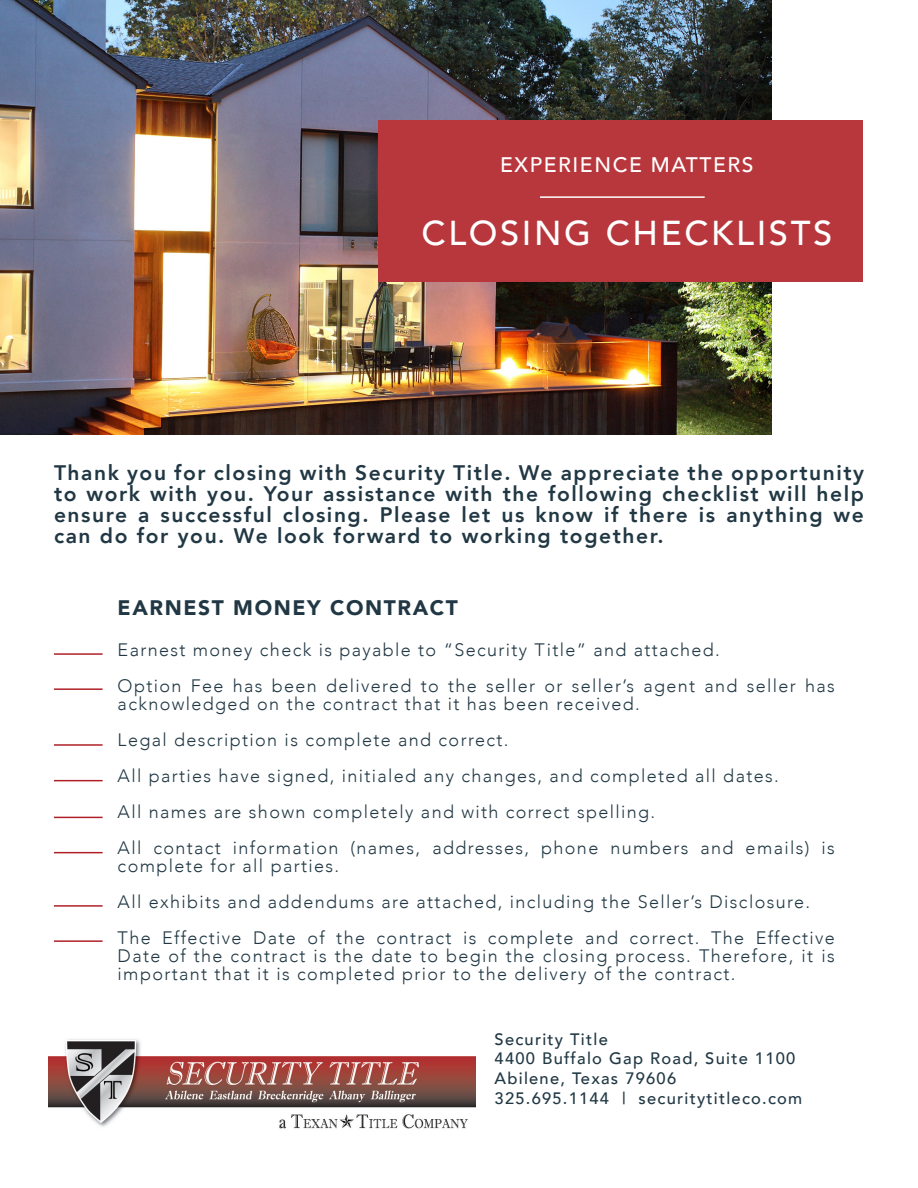
<style>
.page{position:relative;width:918px;height:1188px;background:#fff}
.page>*{position:absolute;margin:0;border:0;box-sizing:border-box;transform-origin:0 0}
.t1{font:500 34.5px "Avenir";letter-spacing:.075em;color:#fff}
.t2{font:800 21px/21px "Avenir";letter-spacing:.075em;color:#213844;text-align:justify}
.t3{font:900 21px "Avenir";letter-spacing:.075em;color:#213844}
.t4{font:500 21px "Avenir";letter-spacing:.075em;color:#fff}
.t5{font:300 18px/18px "Avenir";letter-spacing:.075em;color:#213844}
.t6{font:500 16.5px/19.8px "Avenir";letter-spacing:.075em;color:#213844}
</style>
<div class="page">
<img style="left:0;top:0;width:771px;height:434px">
<div style="left:378px;top:120px;width:485px;height:162px;background:#b8373d"></div>
<hr style="left:540px;top:196px;width:165px;height:2px;background:#fff">
<hr style="left:54px;top:653px;width:49px;height:2px;background:#b02127">
<hr style="left:54px;top:688px;width:49px;height:2px;background:#b02127">
<hr style="left:54px;top:744px;width:49px;height:2px;background:#b02127">
<hr style="left:54px;top:780px;width:49px;height:1px;background:#b02127">
<hr style="left:54px;top:817px;width:49px;height:1px;background:#b02127">
<hr style="left:54px;top:852px;width:49px;height:1px;background:#b02127">
<hr style="left:54px;top:905px;width:49px;height:2px;background:#b02127">
<hr style="left:54px;top:940px;width:49px;height:2px;background:#b02127">
<img style="left:48px;top:1039px;width:428px;height:90px">
<p class="t4" style="left:500px;top:146px;width:255px">EXPERIENCE MATTERS</p>
<p class="t1" style="left:421px;top:203px;width:412px">CLOSING CHECKLISTS</p>
<p class="t2" style="left:54px;top:462px;width:812px">Thank you for closing with Security Title. We appreciate the opportunity to work with you. Your assistance with the following checklist will help ensure a successful closing. Please let us know if there is anything we can do for you. We look forward to working together.</p>
<p class="t3" style="left:118px;top:590px;width:342px">EARNEST MONEY CONTRACT</p>
<p class="t5" style="left:118px;top:640px;width:604px">Earnest money check is payable to “Security Title” and attached.</p>
<p class="t5" style="left:118px;top:676px;width:719px">Option Fee has been delivered to the seller or seller’s agent and seller has acknowledged on the contract that it has been received.</p>
<p class="t5" style="left:118px;top:730px;width:392px">Legal description is complete and correct.</p>
<p class="t5" style="left:118px;top:766px;width:663px">All parties have signed, initialed any changes, and completed all dates.</p>
<p class="t5" style="left:118px;top:802px;width:539px">All names are shown completely and with correct spelling.</p>
<p class="t5" style="left:118px;top:838px;width:719px">All contact information (names, addresses, phone numbers and emails) is complete for all parties.</p>
<p class="t5" style="left:118px;top:892px;width:694px">All exhibits and addendums are attached, including the Seller’s Disclosure.</p>
<p class="t5" style="left:118px;top:928px;width:719px;text-align:justify">The Effective Date of the contract is complete and correct. The Effective Date of the contract is the date to begin the closing process. Therefore, it is important that it is completed prior to the delivery of the contract.</p>
<p class="t6" style="left:495px;top:1028px;width:115px">Security Title</p>
<p class="t6" style="left:495px;top:1048px;width:302px">4400 Buffalo Gap Road, Suite 1100<br>Abilene, Texas 79606</p>
<p class="t6" style="left:495px;top:1088px;width:309px">325.695.1144 | securitytitleco.com</p>
</div>
